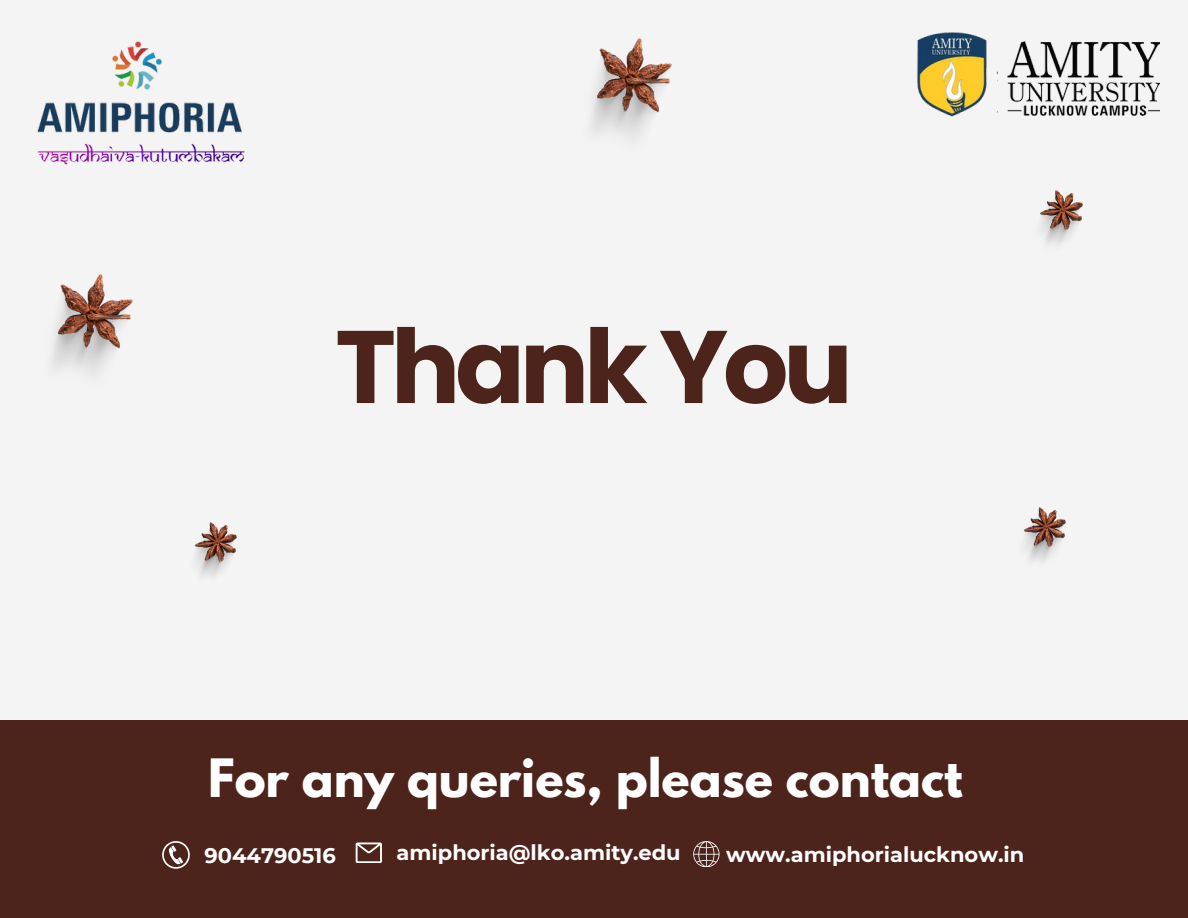
<style>
.page{position:relative;width:1188px;height:918px;background:#f4f4f4}
.page>*{position:absolute;margin:0;border:0;box-sizing:border-box;transform-origin:0 0}
.t1{font:700 102.9px "Poppins";letter-spacing:-.05em;color:#4d241c}
.t2{font:700 46.8px "League Spartan";color:#fff}
.t3{font:700 21px "Montserrat";color:#fff}
</style>
<div class="page">
<div style="left:0;top:720px;width:1188px;height:198px;background:#4d241c"></div>
<img style="left:37px;top:102px;width:205px;height:31px">
<img style="left:1007px;top:41px;width:153px;height:74px">
<img style="left:917px;top:32px;width:81px;height:84px">
<img style="left:112px;top:41px;width:50px;height:49px">
<img style="left:591px;top:38px;width:81px;height:101px">
<img style="left:52px;top:275px;width:81px;height:100px">
<img style="left:195px;top:522px;width:42px;height:55px">
<img style="left:1040px;top:191px;width:42px;height:54px">
<svg style="left:162px;top:841px;width:28px;height:28px"></svg>
<svg style="left:356px;top:843px;width:26px;height:20px"></svg>
<svg style="left:693px;top:841px;width:26px;height:26px"></svg>
<img style="left:1024px;top:507px;width:42px;height:55px">
<img style="left:37px;top:144px;width:208px;height:21px">
<h1 class="t1" style="left:335px;top:295px;width:519px">Thank You</h1>
<p class="t2" style="left:208px;top:755px;width:756px">For any queries, please contact</p>
<p class="t3" style="left:205px;top:843px;width:133px">9044790516</p>
<p class="t3" style="left:397px;top:839px;width:286px">amiphoria@lko.amity.edu</p>
<h2 class="t3" style="left:726px;top:841px;width:300px">www.amiphorialucknow.in</h2>
</div>
